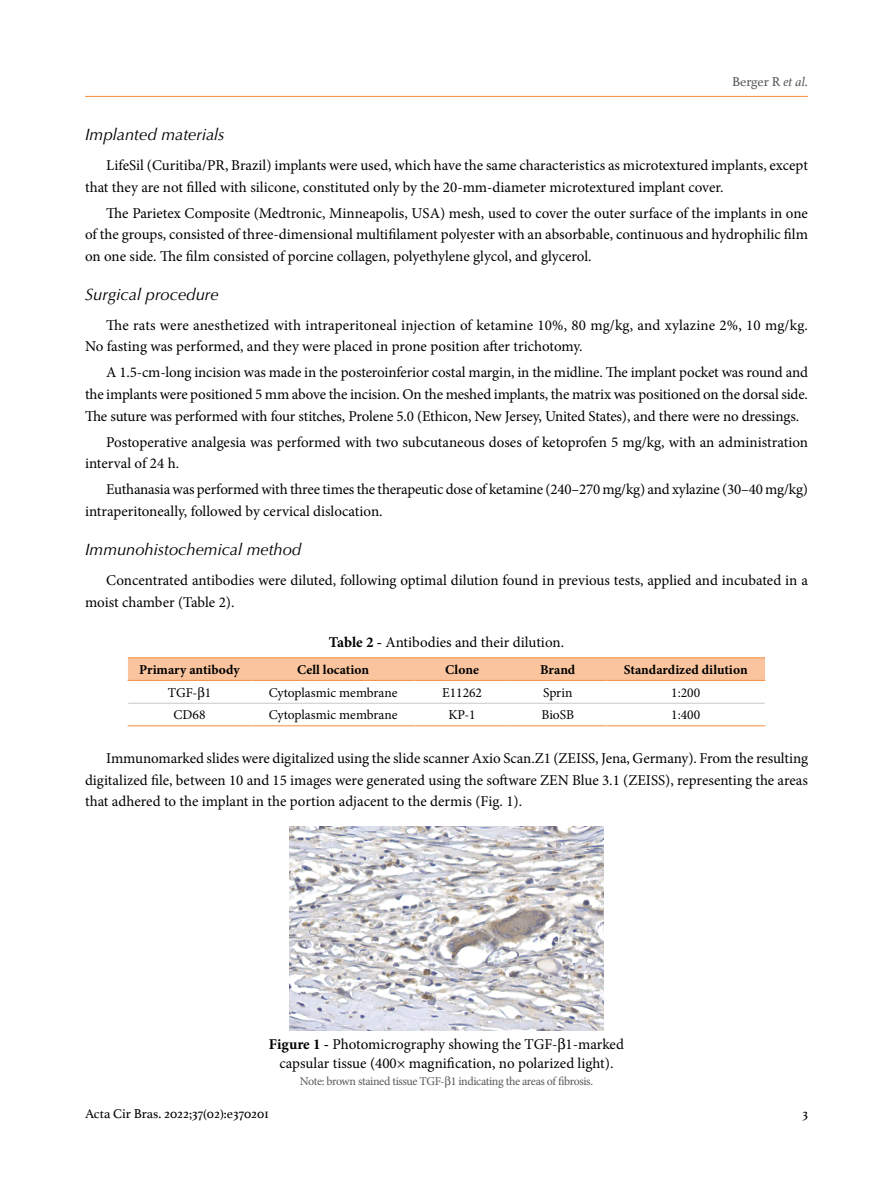
<style>
.page{position:relative;width:893px;height:1191px;background:#fff}
.page>*{position:absolute;margin:0;border:0;box-sizing:border-box;transform-origin:0 0}
.t1{font:italic 16.5px "Optima LT Std";color:#000}
.t2{font:15px/21.8px "Minion Pro";letter-spacing:-.005em;color:#000}
.t3{font:13.5px "Minion Pro";color:#000}
.t4{font:700 13.5px "Minion Pro";color:#000}
.t5{font:13.5px "Athelas";color:#000}
.t6{font:13.5px "Athelas";color:#58595b}
.t7{font:12px "Minion Pro";letter-spacing:-.035em;color:#58595b}
.s1{font-style:italic}
.s2{font-weight:700}
</style>
<div class="page">
<hr style="left:85px;top:96px;width:723px;height:1px;background:#f68b3d">
<hr style="left:128px;top:657px;width:123px;height:1px;background:#f68b3d">
<hr style="left:251px;top:657px;width:164px;height:1px;background:#f68b3d">
<hr style="left:415px;top:657px;width:94px;height:1px;background:#f68b3d">
<hr style="left:509px;top:657px;width:97px;height:1px;background:#f68b3d">
<hr style="left:606px;top:657px;width:159px;height:1px;background:#f68b3d">
<img style="left:289px;top:826px;width:315px;height:204px">
<svg style="left:128px;top:658px;width:638px;height:68px"></svg>
<p class="t6" style="left:732px;top:71px;width:77px">Berger R <span class="s1">et al.</span></p>
<p class="t1" style="left:85px;top:124px;width:141px">Implanted materials</p>
<p class="t2" style="left:85px;top:154px;width:724px;text-indent:21px">LifeSil (Curitiba/PR, Brazil) implants were used, which have the same characteristics as microtextured implants, except that they are not filled with silicone, constituted only by the 20-mm-diameter microtextured implant cover.</p>
<p class="t2" style="left:85px;top:202px;width:724px;text-align:justify;text-indent:21px">The Parietex Composite (Medtronic, Minneapolis, USA) mesh, used to cover the outer surface of the implants in one of the groups, consisted of three-dimensional multifilament polyester with an absorbable, continuous and hydrophilic film on one side. The film consisted of porcine collagen, polyethylene glycol, and glycerol.</p>
<p class="t1" style="left:85px;top:284px;width:135px">Surgical procedure</p>
<p class="t2" style="left:85px;top:314px;width:724px;text-indent:21px">The rats were anesthetized with intraperitoneal injection of ketamine 10%, 80 mg/kg, and xylazine 2%, 10 mg/kg.<br>No fasting was performed, and they were placed in prone position after trichotomy.</p>
<p class="t2" style="left:85px;top:362px;width:724px;text-align:justify;text-indent:21px">A 1.5-cm-long incision was made in the posteroinferior costal margin, in the midline. The implant pocket was round and the implants were positioned 5 mm above the incision. On the meshed implants, the matrix was positioned on the dorsal side.<br>The suture was performed with four stitches, Prolene 5.0 (Ethicon, New Jersey, United States), and there were no dressings.</p>
<p class="t2" style="left:85px;top:431px;width:724px;text-indent:21px">Postoperative analgesia was performed with two subcutaneous doses of ketoprofen 5 mg/kg, with an administration interval of 24 h.</p>
<p class="t2" style="left:85px;top:479px;width:724px;text-indent:21px">Euthanasia was performed with three times the therapeutic dose of ketamine (240–270 mg/kg) and xylazine (30–40 mg/kg) intraperitoneally, followed by cervical dislocation.</p>
<p class="t1" style="left:85px;top:539px;width:218px">Immunohistochemical method</p>
<p class="t2" style="left:85px;top:569px;width:724px;text-indent:21px">Concentrated antibodies were diluted, following optimal dilution found in previous tests, applied and incubated in a moist chamber (Table 2).</p>
<p class="t2" style="left:329px;top:631px;width:237px"><span class="s2">Table 2 -</span> Antibodies and their dilution.</p>
<p class="t4" style="left:139px;top:660px;width:102px">Primary antibody</p>
<p class="t4" style="left:297px;top:660px;width:74px">Cell location</p>
<p class="t4" style="left:445px;top:660px;width:35px">Clone</p>
<p class="t4" style="left:540px;top:660px;width:37px">Brand</p>
<p class="t4" style="left:624px;top:660px;width:125px">Standardized dilution</p>
<p class="t3" style="left:168px;top:683px;width:45px">TGF- 1</p>
<p class="t3" style="left:269px;top:683px;width:130px">Cytoplasmic membrane</p>
<p class="t3" style="left:442px;top:683px;width:42px">E11262</p>
<p class="t3" style="left:543px;top:683px;width:31px">Sprin</p>
<p class="t3" style="left:671px;top:683px;width:30px">1:200</p>
<p class="t3" style="left:174px;top:706px;width:33px">CD68</p>
<p class="t3" style="left:269px;top:706px;width:130px">Cytoplasmic membrane</p>
<p class="t3" style="left:448px;top:706px;width:29px">KP-1</p>
<p class="t3" style="left:541px;top:706px;width:34px">BioSB</p>
<p class="t3" style="left:671px;top:706px;width:30px">1:400</p>
<p class="t2" style="left:85px;top:747px;width:724px;text-align:justify;text-indent:21px">Immunomarked slides were digitalized using the slide scanner Axio Scan.Z1 (ZEISS, Jena, Germany). From the resulting digitalized file, between 10 and 15 images were generated using the software ZEN Blue 3.1 (ZEISS), representing the areas that adhered to the implant in the portion adjacent to the dermis (Fig. 1).</p>
<p class="t2" style="left:269px;top:1035px;width:357px;line-height:18.6px;text-align:center"><span class="s2">Figure 1 -</span> Photomicrography showing the TGF- 1-marked capsular tissue (400× magnification, no polarized light).</p>
<p class="t7" style="left:300px;top:1072px;width:295px">Note: brown stained tissue TGF- 1 indicating the areas of fibrosis.</p>
<p class="t5" style="left:85px;top:1102px;width:185px">Acta Cir Bras. 2022;37(02):e370201</p>
<p class="t5" style="left:802px;top:1102px;width:7px">3</p>
</div>
